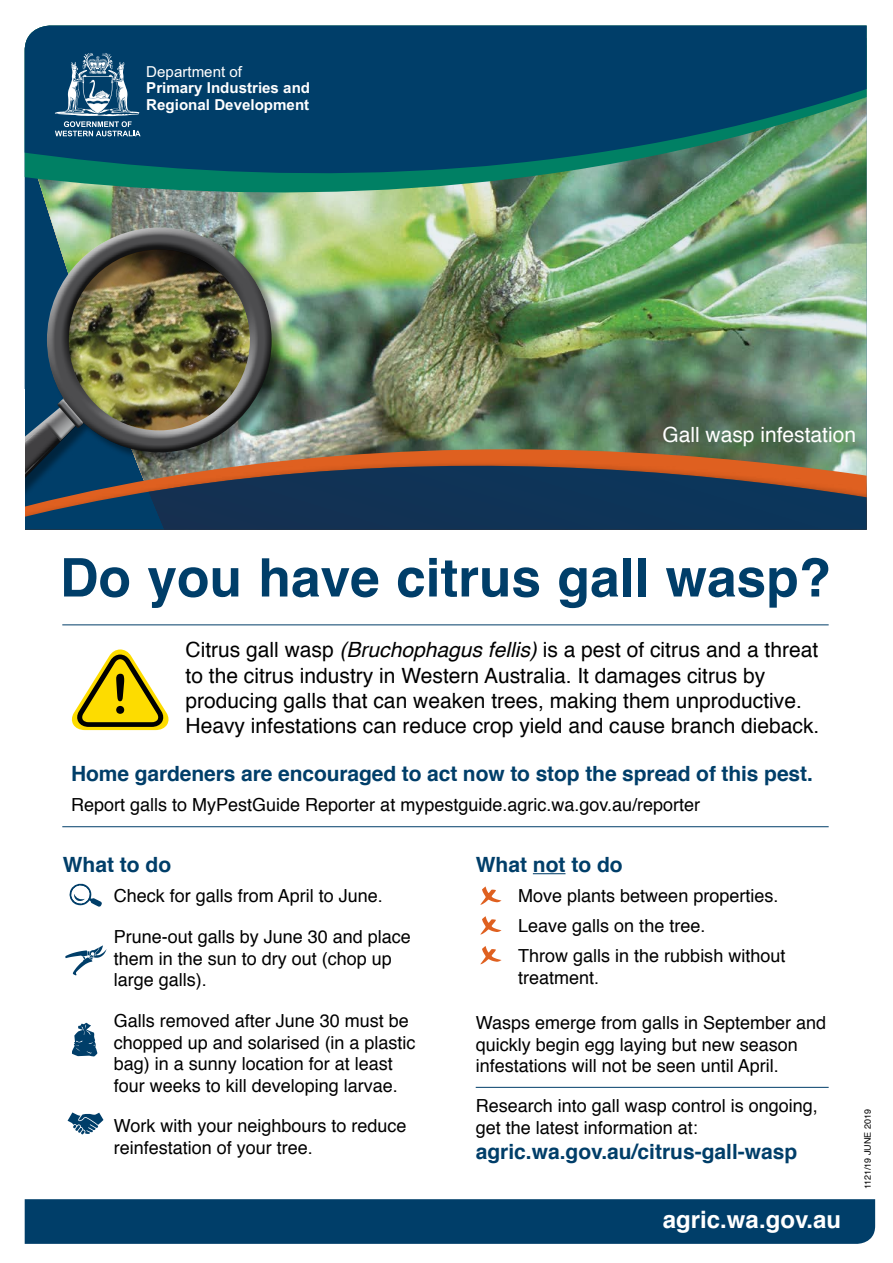
<style>
.page{position:relative;width:893px;height:1263px;background:#fff}
.page>*{position:absolute;margin:0;border:0;box-sizing:border-box;transform-origin:0 0}
.t1{font:54.15px "Arial Rounded MT Bold";color:#000}
.t2{font:700 53.25px "Helvetica";color:#003e69}
.t3{font:700 24px "Helvetica";color:#fff}
.t4{font:21px/25.2px "Helvetica";color:#000}
.t5{font:700 21px "Helvetica";letter-spacing:-.005em;color:#003e69}
.t6{font:21px "Helvetica";color:#fff}
.t7{font:18px/21.6px "Helvetica";color:#000}
.t8{font:700 15.15px/16.5px "Arial";color:#fff}
.t9{font:15.15px "Arial";color:#fff}
.t10{font:9px "Helvetica";color:#000}
.s1{font-style:italic}
</style>
<div class="page">
<img style="left:25px;top:26px;width:842px;height:504px">
<svg style="left:55px;top:53px;width:86px;height:83px"></svg>
<div style="left:0;top:403px;width:92px;height:143px;background:#000;opacity:.41"></div>
<div style="left:48px;top:229px;width:236px;height:235px;background:#000;opacity:.41"></div>
<div style="left:38px;top:219px;width:223px;height:220px;background:#fff;opacity:.75"></div>
<div style="left:51px;top:241px;width:229px;height:211px;background:#000;opacity:.75"></div>
<svg style="left:25px;top:393px;width:65px;height:141px"></svg>
<svg style="left:71px;top:649px;width:98px;height:81px"></svg>
<div style="left:0;top:389px;width:25px;height:176px;background:#fff"></div>
<div style="left:25px;top:1199px;width:850px;height:45px;background:#003e69"></div>
<hr style="left:533px;top:873px;width:32px;height:1px;background:#003e69">
<svg style="left:480px;top:886px;width:22px;height:19px"></svg>
<svg style="left:480px;top:916px;width:22px;height:18px"></svg>
<svg style="left:480px;top:946px;width:22px;height:18px"></svg>
<svg style="left:72px;top:1022px;width:25px;height:34px"></svg>
<svg style="left:65px;top:945px;width:42px;height:30px"></svg>
<svg style="left:69px;top:883px;width:33px;height:24px"></svg>
<svg style="left:68px;top:1112px;width:35px;height:22px"></svg>
<hr style="left:476px;top:1087px;width:353px;height:1px;background:#003e69">
<hr style="left:62px;top:624px;width:767px;height:1px;background:#003e69">
<hr style="left:62px;top:826px;width:767px;height:1px;background:#003e69">
<p class="t9" style="left:146px;top:62px;width:97px">Department of</p>
<p class="t8" style="left:146px;top:80px;width:165px">Primary Industries and<br>Regional Development</p>
<p class="t6" style="left:662px;top:418px;width:195px">Gall wasp infestation</p>
<h2 class="t2" style="left:60px;top:535px;width:773px">Do you have citrus gall wasp?</h2>
<p class="t4" style="left:186px;top:638px;width:635px">Citrus gall wasp <span class="s1">(Bruchophagus fellis)</span> is a pest of citrus and a threat to the citrus industry in Western Australia. It damages citrus by producing galls that can weaken trees, making them unproductive.<br>Heavy infestations can reduce crop yield and cause branch dieback.</p>
<p class="t5" style="left:71px;top:756px;width:743px">Home gardeners are encouraged to act now to stop the spread of this pest.</p>
<p class="t7" style="left:71px;top:794px;width:630px">Report galls to MyPestGuide Reporter at mypestguide.agric.wa.gov.au/reporter</p>
<h1 class="t1" style="left:111px;top:662px;width:20px">!</h1>
<p class="t5" style="left:63px;top:848px;width:110px">What to do</p>
<p class="t7" style="left:114px;top:886px;width:271px">Check for galls from April to June.</p>
<p class="t7" style="left:114px;top:926px;width:299px">Prune-out galls by June 30 and place them in the sun to dry out (chop up large galls).</p>
<p class="t7" style="left:114px;top:1010px;width:303px">Galls removed after June 30 must be chopped up and solarised (in a plastic bag) in a sunny location for at least four weeks to kill developing larvae.</p>
<p class="t7" style="left:114px;top:1116px;width:294px">Work with your neighbours to reduce reinfestation of your tree.</p>
<p class="t5" style="left:476px;top:848px;width:148px">What not to do</p>
<p class="t7" style="left:518px;top:881px;width:269px;line-height:30.2px">Move plants between properties.<br>Leave galls on the tree.<br>Throw galls in the rubbish without</p>
<p class="t7" style="left:518px;top:967px;width:83px">treatment.</p>
<p class="t7" style="left:476px;top:1012px;width:352px">Wasps emerge from galls in September and quickly begin egg laying but new season infestations will not be seen until April.</p>
<p class="t7" style="left:476px;top:1095px;width:344px">Research into gall wasp control is ongoing, get the latest information at:</p>
<p class="t5" style="left:476px;top:1134px;width:323px">agric.wa.gov.au/citrus-gall-wasp</p>
<h3 class="t3" style="left:663px;top:1200px;width:180px">agric.wa.gov.au</h3>
<p class="t10" style="left:861px;top:1189px;width:82px;rotate:-90deg">1121/19 JUNE 2019</p>
</div>
